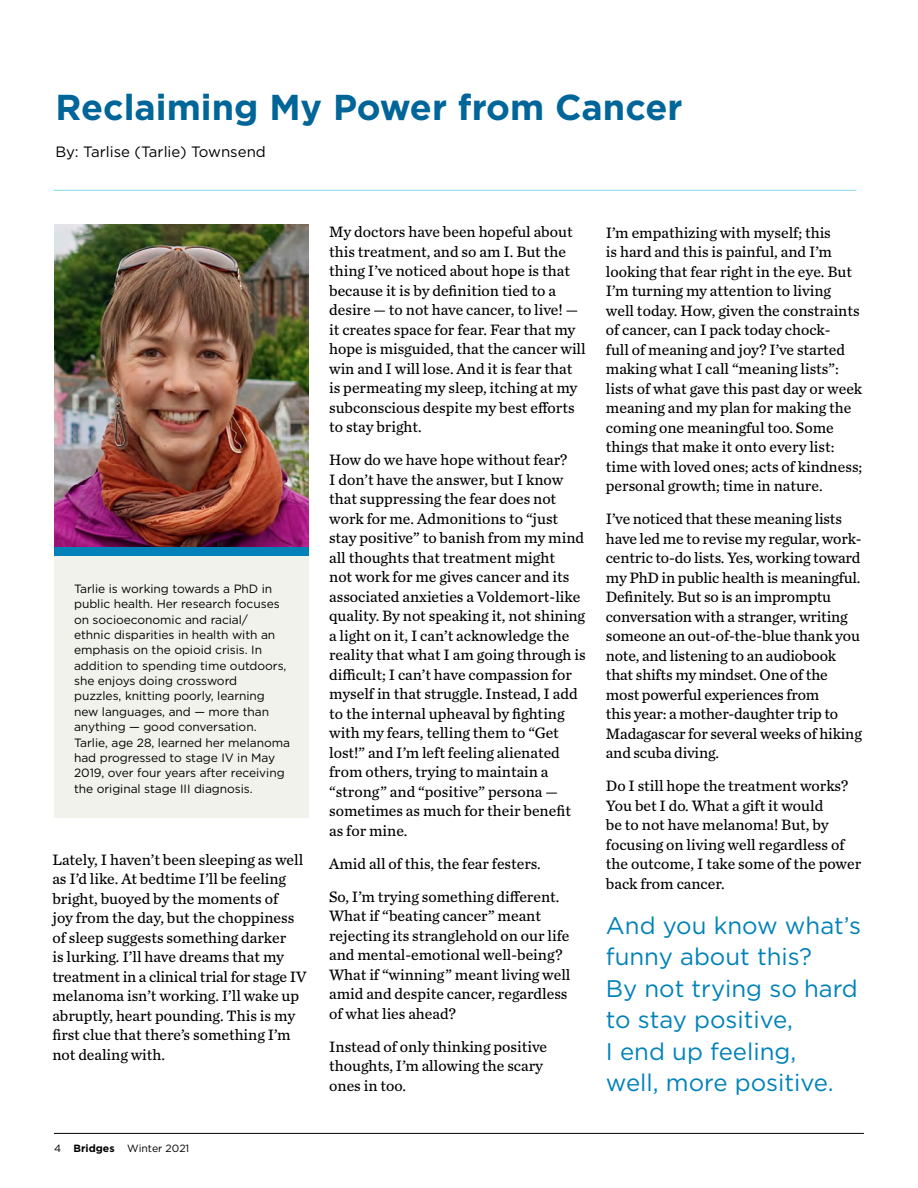
<style>
.page{position:relative;width:918px;height:1188px;background:#fff}
.page>*{position:absolute;margin:0;border:0;box-sizing:border-box;transform-origin:0 0}
.t1{font:700 36px "Gotham";color:#006598}
.t2{font:24px/31.5px "Gotham";color:#0082b9}
.t3{font:15.75px/19.5px "Chronicle Text G3";color:#000}
.t4{font:15px "Gotham";color:#000}
.t5{font:12px/15.3px "Gotham";letter-spacing:-.005em;color:#000}
.t6{font:10.5px "Gotham";color:#000}
.s1{font-weight:700}
</style>
<div class="page">
<hr style="left:54px;top:1133px;width:810px;height:1px;background:#000">
<hr style="left:53px;top:190px;width:804px;height:1px;background:#83d4f1">
<div style="left:54px;top:554px;width:254px;height:263px;background:#f2f2ed"></div>
<img style="left:54px;top:224px;width:254px;height:323px">
<div style="left:54px;top:547px;width:254px;height:9px;background:#0082b9"></div>
<h1 class="t1" style="left:55px;top:84px;width:629px">Reclaiming My Power from Cancer</h1>
<p class="t4" style="left:55px;top:142px;width:212px">By: Tarlise (Tarlie) Townsend</p>
<p class="t5" style="left:74px;top:581px;width:217px">Tarlie is working towards a PhD in public health. Her research focuses on socioeconomic and racial/<br>ethnic disparities in health with an emphasis on the opioid crisis. In addition to spending time outdoors, she enjoys doing crossword<br>puzzles, knitting poorly, learning new languages, and — more than anything — good conversation.<br>Tarlie, age 28, learned her melanoma had progressed to stage IV in May 2019, over four years after receiving the original stage III diagnosis.</p>
<p class="t3" style="left:52px;top:849px;width:256px">Lately, I haven’t been sleeping as well as I’d like. At bedtime I’ll be feeling bright, buoyed by the moments of<br>joy from the day, but the choppiness of sleep suggests something darker<br>is lurking. I’ll have dreams that my treatment in a clinical trial for stage IV melanoma isn’t working. I’ll wake up abruptly, heart pounding. This is my first clue that there’s something I’m not dealing with.</p>
<p class="t6" style="left:54px;top:1141px;width:137px">4 <span class="s1">Bridges</span> Winter 2021</p>
<p class="t3" style="left:329px;top:221px;width:258px">My doctors have been hopeful about this treatment, and so am I. But the thing I’ve noticed about hope is that because it is by definition tied to a desire — to not have cancer, to live! — it creates space for fear. Fear that my hope is misguided, that the cancer will win and I will lose. And it is fear that is permeating my sleep, itching at my subconscious despite my best efforts to stay bright.</p>
<p class="t3" style="left:329px;top:449px;width:258px">How do we have hope without fear?<br>I don’t have the answer, but I know that suppressing the fear does not work for me. Admonitions to “just stay positive” to banish from my mind all thoughts that treatment might<br>not work for me gives cancer and its associated anxieties a Voldemort-like quality. By not speaking it, not shining a light on it, I can’t acknowledge the reality that what I am going through is difficult; I can’t have compassion for myself in that struggle. Instead, I add to the internal upheaval by fighting with my fears, telling them to “Get lost!” and I’m left feeling alienated from others, trying to maintain a “strong” and “positive” persona — sometimes as much for their benefit as for mine.</p>
<p class="t3" style="left:329px;top:846px;width:232px;line-height:33px">Amid all of this, the fear festers.<br>So, I’m trying something different.</p>
<p class="t3" style="left:329px;top:905px;width:243px">What if “beating cancer” meant rejecting its stranglehold on our life and mental-emotional well-being?<br>What if “winning” meant living well amid and despite cancer, regardless of what lies ahead?</p>
<p class="t3" style="left:329px;top:1036px;width:220px">Instead of only thinking positive thoughts, I’m allowing the scary ones in too.</p>
<p class="t3" style="left:606px;top:222px;width:258px">I’m empathizing with myself; this<br>is hard and this is painful, and I’m looking that fear right in the eye. But I’m turning my attention to living well today. How, given the constraints of cancer, can I pack today chock-<br>full of meaning and joy? I’ve started making what I call “meaning lists”: lists of what gave this past day or week meaning and my plan for making the coming one meaningful too. Some things that make it onto every list: time with loved ones; acts of kindness; personal growth; time in nature.</p>
<p class="t3" style="left:606px;top:508px;width:257px">I’ve noticed that these meaning lists have led me to revise my regular, work&shy;centric to-do lists. Yes, working toward my PhD in public health is meaningful.<br>Definitely. But so is an impromptu conversation with a stranger, writing someone an out-of-the-blue thank you note, and listening to an audiobook that shifts my mindset. One of the most powerful experiences from<br>this year: a mother-daughter trip to Madagascar for several weeks of hiking and scuba diving.</p>
<p class="t3" style="left:606px;top:775px;width:257px">Do I still hope the treatment works?<br>You bet I do. What a gift it would<br>be to not have melanoma! But, by focusing on living well regardless of the outcome, I take some of the power back from cancer.</p>
<h2 class="t2" style="left:606px;top:909px;width:257px">And you know what’s funny about this?<br>By not trying so hard to stay positive,<br>I end up feeling,<br>well, more positive.</h2>
</div>
